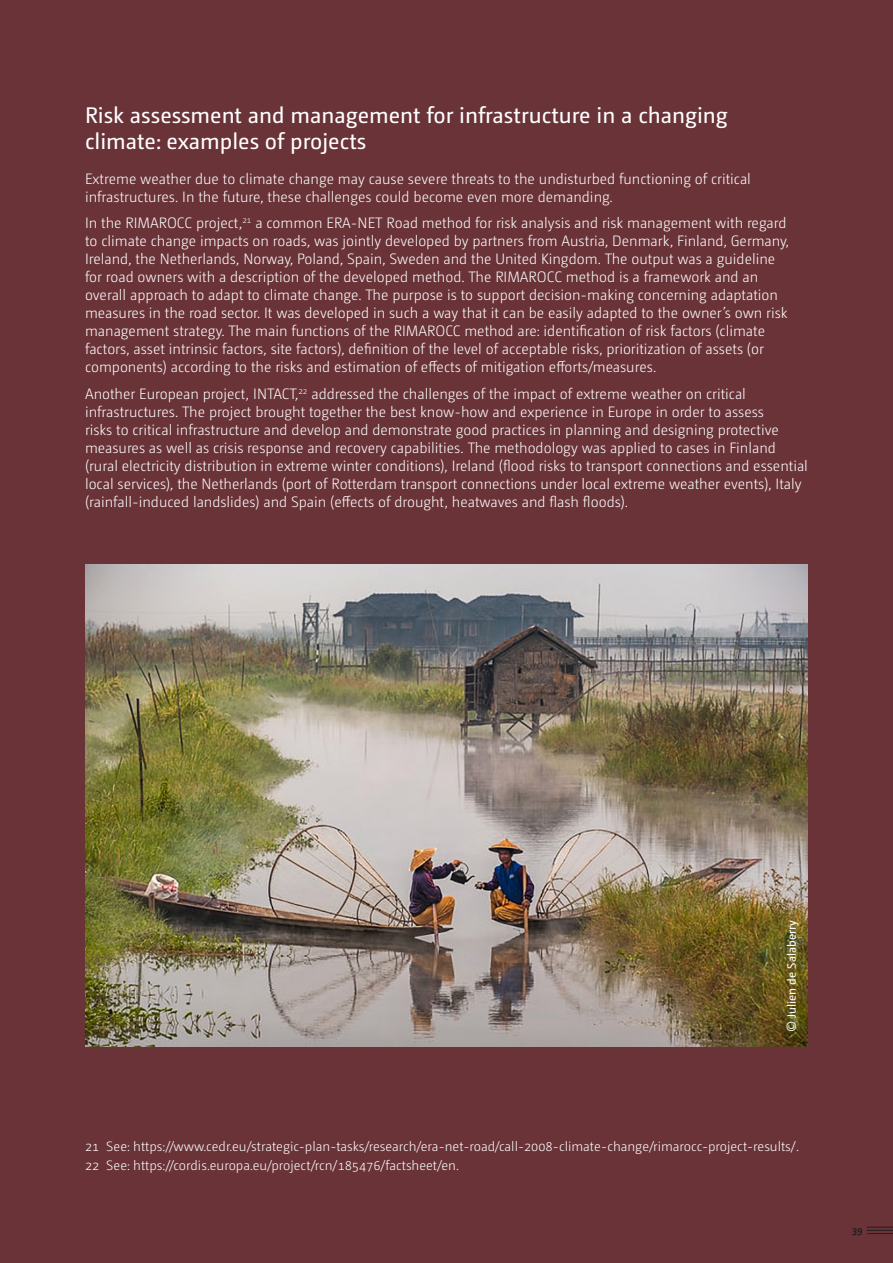
<style>
.page{position:relative;width:893px;height:1263px;background:#693338}
.page>*{position:absolute;margin:0;border:0;box-sizing:border-box;transform-origin:0 0}
.BOX_Title{font:22.5px/25.5px "Camingo Dos Pro";color:#fff}
.BOX_TEXT_NEG{font:300 15px/18px "Camingo Dos Pro";color:#fff}
.Footnote_text{font:300 13.5px "Camingo Dos Pro";color:#fff}
.Fig_source{font:12px "Camingo Dos Pro";color:#fff}
.t1{font:700 10.5px "Camingo Dos Pro";color:#231f20}
</style>
<div class="page">
<img style="left:85px;top:564px;width:723px;height:482px">
<svg style="left:867px;top:1227px;width:26px;height:7px"></svg>
<p class="BOX_Title" style="left:85px;top:102px;width:644px">Risk assessment and management for infrastructure in a changing climate: examples of projects</p>
<p class="BOX_TEXT_NEG" style="left:85px;top:170px;width:667px">Extreme weather due to climate change may cause severe threats to the undisturbed functioning of critical infrastructures. In the future, these challenges could become even more demanding.</p>
<p class="BOX_TEXT_NEG" style="left:85px;top:214px;width:705px">In the RIMAROCC project,<sup>21</sup> a common ERA-NET Road method for risk analysis and risk management with regard to climate change impacts on roads, was jointly developed by partners from Austria, Denmark, Finland, Germany, Ireland, the Netherlands, Norway, Poland, Spain, Sweden and the United Kingdom. The output was a guideline for road owners with a description of the developed method. The RIMAROCC method is a framework and an overall approach to adapt to climate change. The purpose is to support decision-making concerning adaptation measures in the road sector. It was developed in such a way that it can be easily adapted to the owner’s own risk management strategy. The main functions of the RIMAROCC method are: identification of risk factors (climate factors, asset intrinsic factors, site factors), definition of the level of acceptable risks, prioritization of assets (or components) according to the risks and estimation of effects of mitigation efforts/measures.</p>
<p class="BOX_TEXT_NEG" style="left:85px;top:385px;width:724px">Another European project, INTACT,<sup>22</sup> addressed the challenges of the impact of extreme weather on critical infrastructures. The project brought together the best know-how and experience in Europe in order to assess<br>risks to critical infrastructure and develop and demonstrate good practices in planning and designing protective measures as well as crisis response and recovery capabilities. The methodology was applied to cases in Finland (rural electricity distribution in extreme winter conditions), Ireland (flood risks to transport connections and essential local services), the Netherlands (port of Rotterdam transport connections under local extreme weather events), Italy (rainfall-induced landslides) and Spain (effects of drought, heatwaves and flash floods).</p>
<p class="Fig_source" style="left:784px;top:1032px;width:114px;rotate:-90deg">© Julien de Salaberry</p>
<p class="Footnote_text" style="left:85px;top:1138px;width:715px">21 See: https://www.cedr.eu/strategic-plan-tasks/research/era-net-road/call-2008-climate-change/rimarocc-project-results/.</p>
<p class="Footnote_text" style="left:85px;top:1158px;width:376px">22 See: https://cordis.europa.eu/project/rcn/185476/factsheet/en.</p>
<p class="t1" style="left:852px;top:1224px;width:13px">39</p>
</div>
